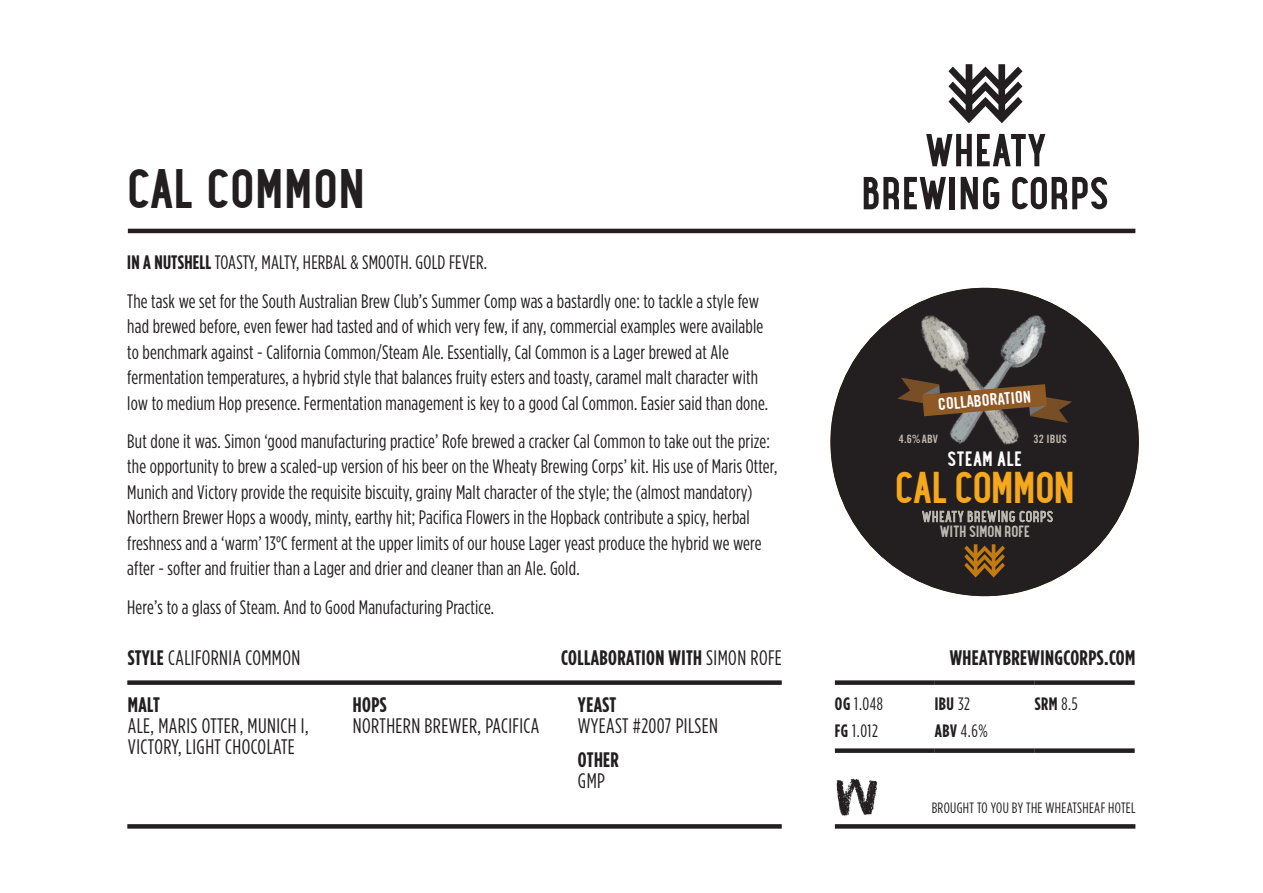
<style>
.page{position:relative;width:1263px;height:893px;background:#fff}
.page>*{position:absolute;margin:0;border:0;box-sizing:border-box;transform-origin:0 0}
.t1{font:700 48px "Maxwell Sans";letter-spacing:.035em;color:#231f20}
.t2{font:700 38.4px "Maxwell Sans";color:#f5a81c}
.t3{font:21px/21px "Gotham Condensed";letter-spacing:.02em;color:#231f20}
.t4{font:700 21px "Gotham Condensed";letter-spacing:.02em;color:#231f20}
.t5{font:19.5px/25.5px "Gotham Condensed";letter-spacing:.01em;color:#231f20}
.t6{font:18px "Gotham Condensed";letter-spacing:.03em;color:#231f20}
.t7{font:700 18px "Gotham Condensed";letter-spacing:.03em;color:#231f20}
.t8{font:700 17.85px "Maxwell Sans";letter-spacing:.025em;color:#fff}
.t9{font:16.05px "Trade Gothic Bold Cond Twenty";color:#fff}
.t10{font:15px "Gotham Condensed";letter-spacing:.02em;color:#231f20}
.t11{font:700 14.1px "Maxwell Sans";letter-spacing:.01em;color:#bbb9af}
.t12{font:11.55px "Trade Gothic Bold Cond Twenty";letter-spacing:.01em;color:#beb6ad}
.s1{font-weight:700}
.s2{font-weight:400}
</style>
<div class="page">
<hr style="left:128px;top:229px;width:1007px;height:4px;background:#231f20">
<div style="left:127px;top:824px;width:655px;height:5px;background:#231f20"></div>
<div style="left:127px;top:680px;width:655px;height:5px;background:#231f20"></div>
<div style="left:835px;top:824px;width:300px;height:5px;background:#231f20"></div>
<img style="left:836px;top:778px;width:42px;height:39px">
<div style="left:835px;top:680px;width:100px;height:5px;background:#231f20"></div>
<div style="left:935px;top:680px;width:100px;height:5px;background:#231f20"></div>
<div style="left:1035px;top:680px;width:100px;height:5px;background:#231f20"></div>
<div style="left:835px;top:748px;width:100px;height:5px;background:#231f20"></div>
<div style="left:935px;top:748px;width:100px;height:5px;background:#231f20"></div>
<div style="left:1035px;top:748px;width:100px;height:5px;background:#231f20"></div>
<svg style="left:948px;top:64px;width:74px;height:59px"></svg>
<svg style="left:926px;top:134px;width:119px;height:32px"></svg>
<svg style="left:864px;top:177px;width:82px;height:32px"></svg>
<div style="left:950px;top:177px;width:5px;height:32px;background:#231f20"></div>
<svg style="left:961px;top:177px;width:38px;height:32px"></svg>
<svg style="left:1012px;top:177px;width:95px;height:32px"></svg>
<div style="left:830px;top:288px;width:309px;height:308px;background:#231f20;border-radius:50%"></div>
<img style="left:1000px;top:315px;width:42px;height:40px">
<img style="left:1005px;top:324px;width:41px;height:31px">
<img style="left:1011px;top:319px;width:34px;height:22px">
<img style="left:1022px;top:329px;width:24px;height:12px">
<img style="left:1011px;top:341px;width:35px;height:23px">
<img style="left:949px;top:357px;width:78px;height:88px">
<img style="left:956px;top:355px;width:70px;height:86px">
<img style="left:904px;top:300px;width:80px;height:78px">
<img style="left:934px;top:321px;width:39px;height:45px">
<img style="left:968px;top:325px;width:7px;height:38px">
<img style="left:932px;top:321px;width:36px;height:44px">
<svg style="left:897px;top:378px;width:175px;height:45px"></svg>
<svg style="left:922px;top:511px;width:131px;height:11px"></svg>
<svg style="left:964px;top:544px;width:41px;height:34px"></svg>
<h1 class="t1" style="left:127px;top:155px;width:238px">CAL COMMON</h1>
<p class="t5" style="left:127px;top:243px;width:633px;line-height:38.2px"><span class="s1">IN A NUTSHELL</span> TOASTY, MALTY, HERBAL &amp; SMOOTH. GOLD FEVER.<br>The task we set for the South Australian Brew Club’s Summer Comp was a bastardly one: to tackle a style few</p>
<p class="t5" style="left:127px;top:313px;width:642px">had brewed before, even fewer had tasted and of which very few, if any, commercial examples were available to benchmark against - California Common/Steam Ale. Essentially, Cal Common is a Lager brewed at Ale fermentation temperatures, a hybrid style that balances fruity esters and toasty, caramel malt character with low to medium Hop presence. Fermentation management is key to a good Cal Common. Easier said than done.</p>
<p class="t5" style="left:127px;top:428px;width:651px">But done it was. Simon ‘good manufacturing practice’ Rofe brewed a cracker Cal Common to take out the prize: the opportunity to brew a scaled-up version of his beer on the Wheaty Brewing Corps’ kit. His use of Maris Otter, Munich and Victory provide the requisite biscuity, grainy Malt character of the style; the (almost mandatory)<br>Northern Brewer Hops a woody, minty, earthy hit; Pacifica Flowers in the Hopback contribute a spicy, herbal freshness and a ‘warm’ 13°C ferment at the upper limits of our house Lager yeast produce the hybrid we were after - softer and fruitier than a Lager and drier and cleaner than an Ale. Gold.</p>
<p class="t5" style="left:127px;top:594px;width:368px">Here’s to a glass of Steam. And to Good Manufacturing Practice.</p>
<p class="t3" style="left:128px;top:647px;width:174px"><span class="s1">STYLE</span> CALIFORNIA COMMON</p>
<p class="t4" style="left:561px;top:646px;width:222px">COLLABORATION WITH <span class="s2">SIMON ROFE</span></p>
<p class="t4" style="left:128px;top:693px;width:34px">MALT</p>
<p class="t3" style="left:128px;top:715px;width:182px">ALE, MARIS OTTER, MUNICH I,<br>VICTORY, LIGHT CHOCOLATE</p>
<p class="t4" style="left:353px;top:693px;width:35px">HOPS</p>
<p class="t3" style="left:353px;top:715px;width:188px">NORTHERN BREWER, PACIFICA</p>
<p class="t4" style="left:578px;top:693px;width:40px">YEAST</p>
<p class="t3" style="left:578px;top:715px;width:142px">WYEAST #2007 PILSEN</p>
<p class="t4" style="left:578px;top:747px;width:43px">OTHER</p>
<p class="t3" style="left:578px;top:770px;width:29px">GMP</p>
<p class="t9" style="left:937px;top:395px;width:95px;rotate:-5deg">COLLABORATION</p>
<p class="t12" style="left:899px;top:432px;width:40px">4.6%ABV</p>
<p class="t12" style="left:1034px;top:432px;width:35px">32 IBUS</p>
<p class="t8" style="left:947px;top:447px;width:76px">STEAM ALE</p>
<h2 class="t2" style="left:895px;top:461px;width:181px">CAL COMMON</h2>
<p class="t11" style="left:939px;top:521px;width:92px">WITH SIMON ROFE</p>
<p class="t4" style="left:950px;top:646px;width:187px">WHEATYBREWINGCORPS.COM</p>
<p class="t6" style="left:835px;top:693px;width:50px"><span class="s1">OG</span> 1.048</p>
<p class="t7" style="left:935px;top:693px;width:37px">IBU <span class="s2">32</span></p>
<p class="t7" style="left:1035px;top:693px;width:44px">SRM <span class="s2">8.5</span></p>
<p class="t6" style="left:835px;top:720px;width:45px"><span class="s1">FG</span> 1.012</p>
<p class="t6" style="left:935px;top:720px;width:54px"><span class="s1">ABV</span> 4.6%</p>
<p class="t10" style="left:932px;top:799px;width:205px">BROUGHT TO YOU BY THE WHEATSHEAF HOTEL</p>
</div>
